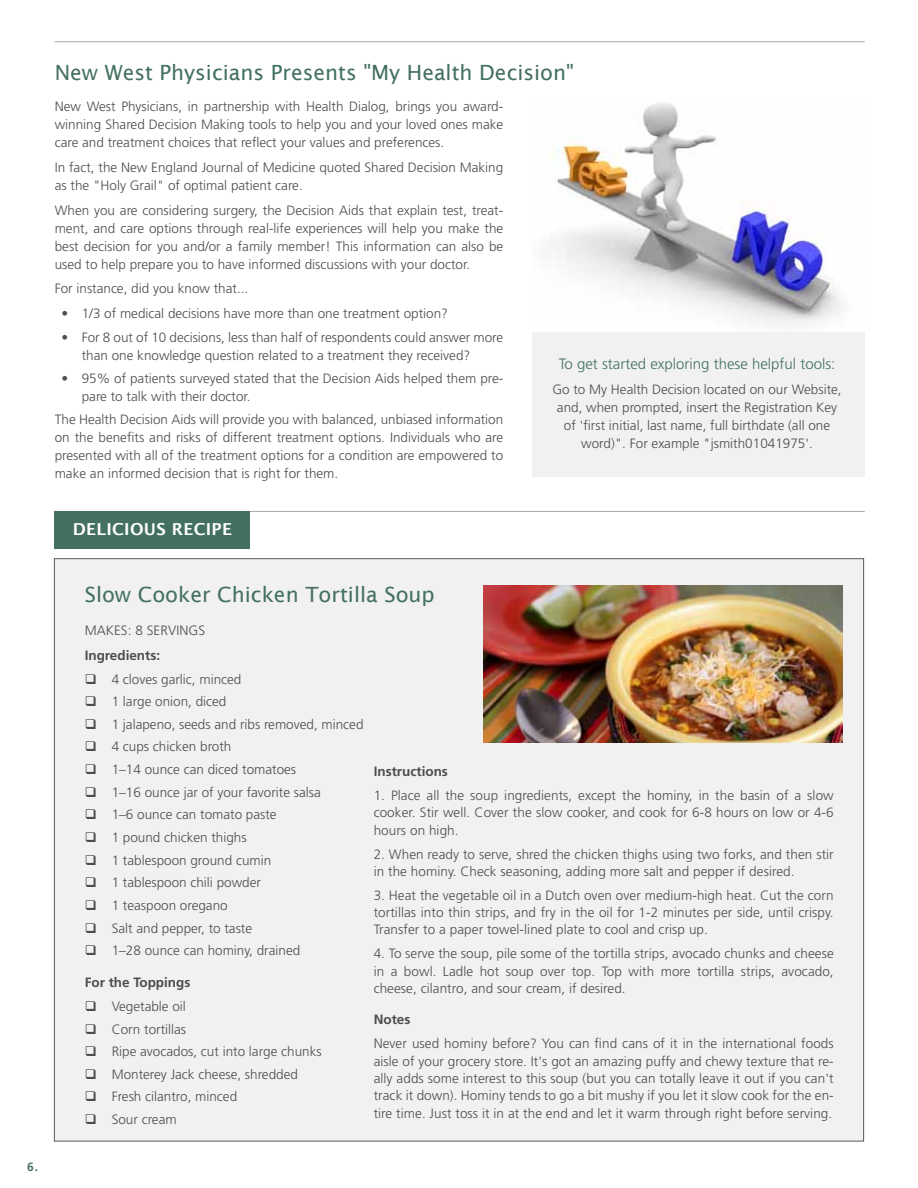
<style>
.page{position:relative;width:918px;height:1188px;background:#fff}
.page>*{position:absolute;margin:0;border:0;box-sizing:border-box;transform-origin:0 0}
.t1{font:21px "Lucida Sans";color:#437061}
.t2{font:600 16.5px "Lucida Sans";letter-spacing:.02em;color:#fff}
.t3{font:300 15px "Frutiger";color:#437061}
.t4{font:300 13.5px/18px "Frutiger";color:#4d4d4f;text-align:justify}
.t5{font:700 13.5px "Frutiger";color:#4d4d4f}
.t6{font:700 12px "Frutiger";color:#437061}
</style>
<div class="page">
<hr style="left:55px;top:41px;width:810px;height:1px;background:#a7a9ac">
<hr style="left:55px;top:511px;width:810px;height:1px;background:#a7a9ac">
<div style="left:54px;top:511px;width:196px;height:38px;background:#437061"></div>
<div style="left:54px;top:558px;width:810px;height:584px;background:#f1f1f2;border:1px solid #58595b"></div>
<img style="left:484px;top:585px;width:358px;height:158px">
<img style="left:532px;top:103px;width:333px;height:230px">
<div style="left:532px;top:333px;width:333px;height:144px;background:#f1f1f2"></div>
<h1 class="t1" style="left:55px;top:60px;width:521px">New West Physicians Presents "My Health Decision"</h1>
<p class="t4" style="left:55px;top:98px;width:450px">New West Physicians, in partnership with Health Dialog, brings you award&shy;winning Shared Decision Making tools to help you and your loved ones make care and treatment choices that reflect your values and preferences.</p>
<p class="t4" style="left:55px;top:158px;width:450px">In fact, the New England Journal of Medicine quoted Shared Decision Making as the "Holy Grail" of optimal patient care.</p>
<p class="t4" style="left:55px;top:201px;width:450px">When you are considering surgery, the Decision Aids that explain test, treat&shy;ment, and care options through real-life experiences will help you make the best decision for you and/or a family member! This information can also be used to help prepare you to have informed discussions with your doctor.</p>
<p class="t4" style="left:55px;top:280px;width:195px">For instance, did you know that...</p>
<p class="t4" style="left:62px;top:304px;width:388px">• 1/3 of medical decisions have more than one treatment option?</p>
<p class="t4" style="left:82px;top:328px;width:423px;text-indent:-20px">• For 8 out of 10 decisions, less than half of respondents could answer more than one knowledge question related to a treatment they received?</p>
<p class="t4" style="left:82px;top:369px;width:423px;text-indent:-20px">• 95% of patients surveyed stated that the Decision Aids helped them pre&shy;pare to talk with their doctor.</p>
<p class="t4" style="left:55px;top:411px;width:450px">The Health Decision Aids will provide you with balanced, unbiased information on the benefits and risks of different treatment options. Individuals who are presented with all of the treatment options for a condition are empowered to make an informed decision that is right for them.</p>
<p class="t3" style="left:559px;top:356px;width:278px">To get started exploring these helpful tools:</p>
<p class="t4" style="left:552px;top:380px;width:291px;text-align:center">Go to My Health Decision located on our Website, and, when prompted, insert the Registration Key of 'first initial, last name, full birthdate (all one word)". For example "jsmith01041975'.</p>
<p class="t2" style="left:73px;top:520px;width:161px">DELICIOUS RECIPE</p>
<p class="t6" style="left:27px;top:1160px;width:13px">6.</p>
<h1 class="t1" style="left:85px;top:582px;width:352px">Slow Cooker Chicken Tortilla Soup</h1>
<p class="t4" style="left:85px;top:621px;width:122px">MAKES: 8 SERVINGS</p>
<p class="t5" style="left:85px;top:647px;width:77px">Ingredients:</p>
<p class="t4" style="left:85px;top:670px;width:158px">❑ 4 cloves garlic, minced</p>
<p class="t4" style="left:85px;top:692px;width:143px">❑ 1 large onion, diced</p>
<p class="t4" style="left:85px;top:715px;width:280px">❑ 1 jalapeno, seeds and ribs removed, minced</p>
<p class="t4" style="left:85px;top:738px;width:148px">❑ 4 cups chicken broth</p>
<p class="t4" style="left:85px;top:760px;width:213px">❑ 1–14 ounce can diced tomatoes</p>
<p class="t4" style="left:85px;top:783px;width:238px">❑ 1–16 ounce jar of your favorite salsa</p>
<p class="t4" style="left:85px;top:806px;width:194px">❑ 1–6 ounce can tomato paste</p>
<p class="t4" style="left:85px;top:828px;width:164px">❑ 1 pound chicken thighs</p>
<p class="t4" style="left:85px;top:851px;width:188px">❑ 1 tablespoon ground cumin</p>
<p class="t4" style="left:85px;top:874px;width:178px">❑ 1 tablespoon chili powder</p>
<p class="t4" style="left:85px;top:896px;width:145px">❑ 1 teaspoon oregano</p>
<p class="t4" style="left:85px;top:919px;width:169px">❑ Salt and pepper, to taste</p>
<p class="t4" style="left:85px;top:942px;width:217px">❑ 1–28 ounce can hominy, drained</p>
<p class="t5" style="left:85px;top:974px;width:107px">For the Toppings</p>
<p class="t4" style="left:85px;top:997px;width:103px">❑ Vegetable oil</p>
<p class="t4" style="left:85px;top:1020px;width:103px">❑ Corn tortillas</p>
<p class="t4" style="left:85px;top:1042px;width:239px">❑ Ripe avocados, cut into large chunks</p>
<p class="t4" style="left:85px;top:1065px;width:215px">❑ Monterey Jack cheese, shredded</p>
<p class="t4" style="left:85px;top:1088px;width:154px">❑ Fresh cilantro, minced</p>
<p class="t4" style="left:85px;top:1110px;width:94px">❑ Sour cream</p>
<p class="t5" style="left:374px;top:764px;width:76px">Instructions</p>
<p class="t4" style="left:374px;top:787px;width:462px;line-height:17.2px">1. Place all the soup ingredients, except the hominy, in the basin of a slow cooker. Stir well. Cover the slow cooker, and cook for 6-8 hours on low or 4-6 hours on high.</p>
<p class="t4" style="left:374px;top:845px;width:462px;line-height:17.2px">2. When ready to serve, shred the chicken thighs using two forks, and then stir in the hominy. Check seasoning, adding more salt and pepper if desired.</p>
<p class="t4" style="left:374px;top:887px;width:462px;line-height:17.2px">3. Heat the vegetable oil in a Dutch oven over medium-high heat. Cut the corn tortillas into thin strips, and fry in the oil for 1-2 minutes per side, until crispy.<br>Transfer to a paper towel-lined plate to cool and crisp up.</p>
<p class="t4" style="left:374px;top:945px;width:462px;line-height:17.2px">4. To serve the soup, pile some of the tortilla strips, avocado chunks and cheese in a bowl. Ladle hot soup over top. Top with more tortilla strips, avocado, cheese, cilantro, and sour cream, if desired.</p>
<p class="t5" style="left:374px;top:1012px;width:38px">Notes</p>
<p class="t4" style="left:374px;top:1035px;width:462px;line-height:17.2px">Never used hominy before? You can find cans of it in the international foods aisle of your grocery store. It's got an amazing puffy and chewy texture that re&shy;ally adds some interest to this soup (but you can totally leave it out if you can't track it down). Hominy tends to go a bit mushy if you let it slow cook for the en&shy;tire time. Just toss it in at the end and let it warm through right before serving.</p>
</div>
